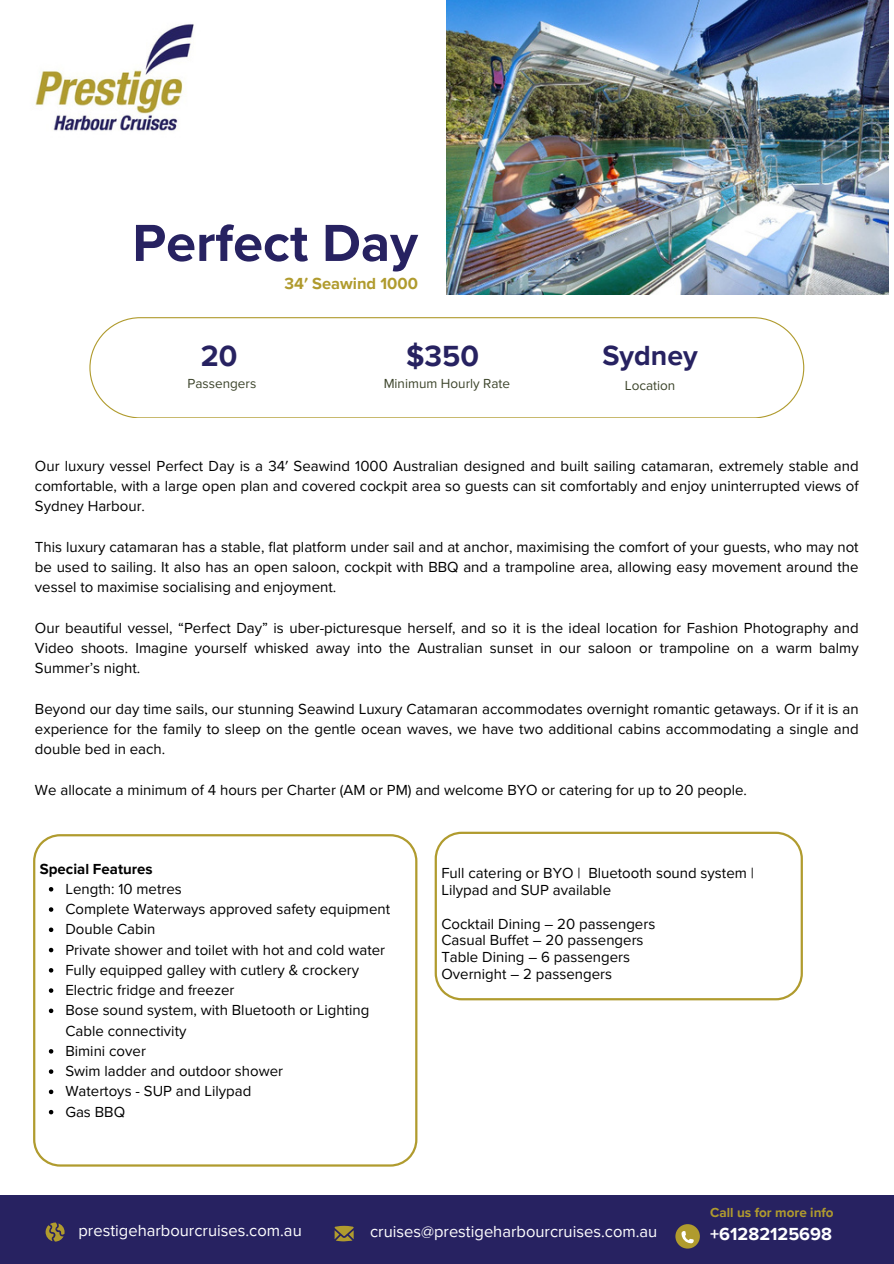
<style>
.page{position:relative;width:894px;height:1264px;background:#fff}
.page>*{position:absolute;margin:0;border:0;box-sizing:border-box;transform-origin:0 0}
.t1{font:700 54px "Proxima Nova";color:#272261}
.t2{font:700 30px "Proxima Nova";color:#272261}
.t3{font:700 28.5px "Proxima Nova";color:#272261}
.t4{font:700 18px "Proxima Nova";color:#fff}
.t5{font:16.5px "Proxima Nova";color:#fff}
.t6{font:700 16.5px "Proxima Nova";color:#b09b2e}
.t7{font:15px/20.2px "Proxima Nova";color:#000;text-align:justify}
.t8{font:700 15px "Proxima Nova";color:#000}
.t9{font:13.5px "Proxima Nova";color:#3c442b}
.t10{font:700 13.5px "Proxima Nova";color:#b09b2e}
</style>
<div class="page">
<div style="left:0;top:1195px;width:893px;height:68px;background:#272261"></div>
<svg style="left:46px;top:1222px;width:19px;height:19px"></svg>
<svg style="left:334px;top:1225px;width:19px;height:16px"></svg>
<svg style="left:89px;top:317px;width:715px;height:101px"></svg>
<svg style="left:675px;top:1224px;width:24px;height:24px"></svg>
<svg style="left:681px;top:1230px;width:12px;height:13px"></svg>
<img style="left:35px;top:24px;width:159px;height:107px">
<svg style="left:434px;top:831px;width:368px;height:169px"></svg>
<svg style="left:33px;top:834px;width:384px;height:332px"></svg>
<svg style="left:49px;top:887px;width:4px;height:4px"></svg>
<svg style="left:49px;top:907px;width:4px;height:4px"></svg>
<svg style="left:49px;top:927px;width:4px;height:5px"></svg>
<svg style="left:49px;top:947px;width:4px;height:5px"></svg>
<svg style="left:49px;top:968px;width:4px;height:4px"></svg>
<svg style="left:49px;top:988px;width:4px;height:4px"></svg>
<svg style="left:49px;top:1008px;width:4px;height:5px"></svg>
<svg style="left:49px;top:1049px;width:4px;height:4px"></svg>
<svg style="left:49px;top:1069px;width:4px;height:4px"></svg>
<svg style="left:49px;top:1089px;width:4px;height:5px"></svg>
<svg style="left:49px;top:1109px;width:4px;height:5px"></svg>
<img style="left:447px;top:0;width:441px;height:295px">
<h4 class="t1" style="left:132px;top:211px;width:287px">Perfect Day</h4>
<h4 class="t6" style="left:284px;top:274px;width:135px">34′ Seawind 1000</h4>
<p class="t2" style="left:201px;top:339px;width:38px">20</p>
<h4 class="t2" style="left:406px;top:338px;width:74px">$350</h4>
<h4 class="t3" style="left:602px;top:338px;width:97px">Sydney</h4>
<p class="t9" style="left:624px;top:377px;width:52px">Location</p>
<p class="t9" style="left:187px;top:375px;width:70px">Passengers</p>
<p class="t9" style="left:383px;top:375px;width:128px">Minimum Hourly Rate</p>
<h4 class="t7" style="left:35px;top:456px;width:825px">Our luxury vessel Perfect Day is a 34′ Seawind 1000 Australian designed and built sailing catamaran, extremely stable and comfortable, with a large open plan and covered cockpit area so guests can sit comfortably and enjoy uninterrupted views of Sydney Harbour.</h4>
<h4 class="t7" style="left:35px;top:537px;width:825px">This luxury catamaran has a stable, flat platform under sail and at anchor, maximising the comfort of your guests, who may not be used to sailing. It also has an open saloon, cockpit with BBQ and a trampoline area, allowing easy movement around the vessel to maximise socialising and enjoyment.</h4>
<h3 class="t7" style="left:35px;top:618px;width:825px">Our beautiful vessel, “Perfect Day” is uber-picturesque herself, and so it is the ideal location for Fashion Photography and Video shoots. Imagine yourself whisked away into the Australian sunset in our saloon or trampoline on a warm balmy Summer’s night.</h3>
<p class="t7" style="left:35px;top:699px;width:825px">Beyond our day time sails, our stunning Seawind Luxury Catamaran accommodates overnight romantic getaways. Or if it is an experience for the family to sleep on the gentle ocean waves, we have two additional cabins accommodating a single and double bed in each.</p>
<p class="t7" style="left:35px;top:780px;width:713px">We allocate a minimum of 4 hours per Charter (AM or PM) and welcome BYO or catering for up to 20 people.</p>
<p class="t8" style="left:40px;top:859px;width:114px">Special Features</p>
<p class="t7" style="left:65px;top:879px;width:118px">Length: 10 metres</p>
<p class="t7" style="left:65px;top:899px;width:326px">Complete Waterways approved safety equipment</p>
<p class="t7" style="left:65px;top:919px;width:91px">Double Cabin</p>
<p class="t7" style="left:65px;top:939px;width:321px">Private shower and toilet with hot and cold water</p>
<h2 class="t7" style="left:65px;top:960px;width:295px">Fully equipped galley with cutlery &amp; crockery</h2>
<p class="t7" style="left:65px;top:980px;width:171px">Electric fridge and freezer</p>
<p class="t7" style="left:65px;top:1000px;width:305px">Bose sound system, with Bluetooth or Lighting<br>Cable connectivity</p>
<p class="t7" style="left:65px;top:1041px;width:82px">Bimini cover</p>
<h4 class="t7" style="left:65px;top:1061px;width:219px">Swim ladder and outdoor shower</h4>
<h4 class="t7" style="left:65px;top:1081px;width:187px">Watertoys - SUP and Lilypad</h4>
<h4 class="t7" style="left:65px;top:1101px;width:61px">Gas BBQ</h4>
<h1 class="t7" style="left:441px;top:864px;width:314px;line-height:16.8px">Full catering or BYO | Bluetooth sound system |<br>Lilypad and SUP available</h1>
<h3 class="t7" style="left:441px;top:915px;width:215px;line-height:16.8px;text-align:left">Cocktail Dining – 20 passengers<br>Casual Buffet – 20 passengers<br>Table Dining – 6 passengers<br>Overnight – 2 passengers</h3>
<p class="t10" style="left:710px;top:1204px;width:125px">Call us for more info</p>
<p class="t5" style="left:78px;top:1220px;width:225px">prestigeharbourcruises.com.au</p>
<p class="t5" style="left:370px;top:1221px;width:289px">cruises@prestigeharbourcruises.com.au</p>
<p class="t4" style="left:710px;top:1223px;width:123px">+61282125698</p>
</div>
